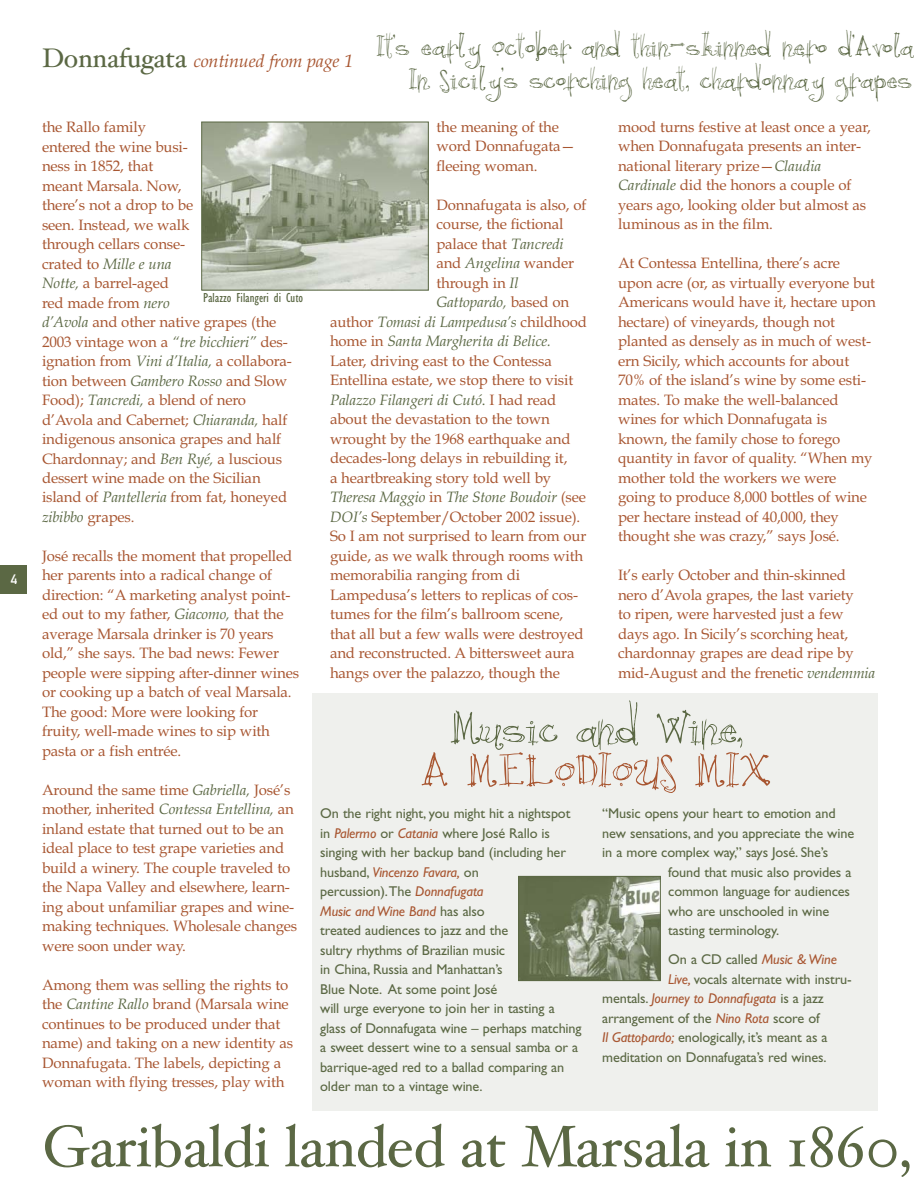
<style>
.page{position:relative;width:918px;height:1188px;background:#fff}
.page>*{position:absolute;margin:0;border:0;box-sizing:border-box;transform-origin:0 0}
.t1{font:64.5px "Cricket";letter-spacing:-.005em;color:#5b6844}
.t2{font:64.5px "Cricket";letter-spacing:-.005em;color:#a85631}
.t3{font:58.5px "Hoefler Text";letter-spacing:-.01em;color:#5b6844}
.t4{font:39px/33px "Cricket";color:#5b6844;text-align:right}
.t5{font:italic 18px "Book Antiqua";letter-spacing:-.01em;color:#a85631}
.t6{font:15px/19.5px "Book Antiqua";letter-spacing:-.01em;color:#a85631}
.t7{font:italic 15px "Book Antiqua";letter-spacing:-.01em;color:#5b6844}
.t8{font:14.25px/19.5px "Gill Sans";letter-spacing:-.01em;color:#5b6844}
.t9{font:italic 14.25px "Gill Sans";letter-spacing:-.01em;color:#a85631}
.t10{font:condensed 13.5px "Gill Sans";color:#5b6844}
.t11{font:13.5px "DIN Mittelschrift";color:#fff}
.s1{font-family:"Hoefler Text";font-style:normal;font-size:27px;color:#5b6844}
.s2{font-style:italic;color:#5b6844}
.s3{font-style:normal;color:#a85631}
.s4{font-style:normal}
.s5{font-style:italic;color:#a85631}
.s6{font-style:normal;color:#5b6844}
</style>
<div class="page">
<div style="left:0;top:566px;width:27px;height:28px;background:#5b6844"></div>
<img style="left:203px;top:124px;width:224px;height:165px">
<div style="left:201px;top:122px;width:228px;height:169px;border:1px solid #5b6844"></div>
<div style="left:312px;top:693px;width:566px;height:418px;background:#eff0ed"></div>
<img style="left:520px;top:878px;width:139px;height:101px">
<div style="left:518px;top:876px;width:143px;height:105px;border:1px solid #5b6844"></div>
<p class="t11" style="left:11px;top:574px;width:8px">4</p>
<p class="t5" style="left:42px;top:54px;width:313px"><span class="s1">Donnafugata</span> continued from page 1</p>
<h3 class="t4" style="left:376px;top:31px;width:539px">It’s early October and thin-skinned nero d’Avola<br>In Sicily’s scorching heat, chardonnay grapes</h3>
<p class="t6" style="left:42px;top:119px;width:251px">the Rallo family<br>entered the wine busi-<br>ness in 1852, that<br>meant Marsala. Now,<br>there’s not a drop to be<br>seen. Instead, we walk<br>through cellars conse-<br>crated to <span class="s2">Mille e una<br>Notte,</span> a barrel-aged<br>red made from <span class="s2">nero<br>d’Avola</span> and other native grapes (the<br>2003 vintage won a <span class="s2">“tre bicchieri”</span> des&shy;ignation from <span class="s2">Vini d’Italia,</span> a collabora&shy;tion between <span class="s2">Gambero Rosso</span> and Slow<br>Food); <span class="s2">Tancredi,</span> a blend of nero d’Avola and Cabernet; <span class="s2">Chiaranda,</span> half indigenous ansonica grapes and half<br>Chardonnay; and <span class="s2">Ben Ryé,</span> a luscious dessert wine made on the Sicilian island of <span class="s2">Pantelleria</span> from fat, honeyed <span class="s2">zibibbo</span> grapes.</p>
<p class="t6" style="left:42px;top:548px;width:259px">José recalls the moment that propelled her parents into a radical change of direction: “A marketing analyst point&shy;ed out to my father, <span class="s2">Giacomo,</span> that the average Marsala drinker is 70 years old,” she says. The bad news: Fewer people were sipping after-dinner wines or cooking up a batch of veal Marsala.<br>The good: More were looking for fruity, well-made wines to sip with pasta or a fish entrée.</p>
<p class="t6" style="left:42px;top:782px;width:257px">Around the same time <span class="s2">Gabriella,</span> José’s mother, inherited <span class="s2">Contessa Entellina,</span> an inland estate that turned out to be an ideal place to test grape varieties and build a winery. The couple traveled to the Napa Valley and elsewhere, learn&shy;ing about unfamiliar grapes and wine&shy;making techniques. Wholesale changes were soon under way.</p>
<p class="t6" style="left:42px;top:977px;width:253px">Among them was selling the rights to the <span class="s2">Cantine Rallo</span> brand (Marsala wine continues to be produced under that name) and taking on a new identity as Donnafugata. The labels, depicting a woman with flying tresses, play with</p>
<p class="t10" style="left:203px;top:292px;width:101px">Palazzo Filangeri di Cuto</p>
<p class="t6" style="left:436px;top:119px;width:141px">the meaning of the word Donnafugata— fleeing woman.</p>
<p class="t6" style="left:436px;top:197px;width:152px">Donnafugata is also, of</p>
<p class="t6" style="left:436px;top:216px;width:129px">course, the fictional</p>
<p class="t6" style="left:436px;top:236px;width:129px">palace that <span class="s2">Tancredi</span></p>
<p class="t6" style="left:436px;top:255px;width:139px">and <span class="s2">Angelina</span> wander</p>
<p class="t6" style="left:436px;top:275px;width:84px">through in <span class="s2">Il</span></p>
<p class="t7" style="left:436px;top:297px;width:134px">Gattopardo, <span class="s3">based on</span></p>
<p class="t7" style="left:330px;top:316px;width:258px"><span class="s3">author</span> Tomasi di Lampedusa’s <span class="s3">childhood</span></p>
<p class="t7" style="left:330px;top:336px;width:222px"><span class="s3">home in</span> Santa Margherita di Belice.</p>
<p class="t6" style="left:330px;top:353px;width:223px">Later, driving east to the Contessa</p>
<p class="t6" style="left:330px;top:372px;width:245px">Entellina estate, we stop there to visit</p>
<p class="t7" style="left:330px;top:394px;width:228px">Palazzo Filangeri di Cutó<span class="s4">.</span> <span class="s3">I had read</span></p>
<p class="t6" style="left:330px;top:411px;width:222px">about the devastation to the town</p>
<p class="t6" style="left:330px;top:431px;width:242px">wrought by the 1968 earthquake and</p>
<p class="t6" style="left:330px;top:450px;width:239px">decades-long delays in rebuilding it,</p>
<p class="t6" style="left:330px;top:470px;width:223px">a heartbreaking story told well by</p>
<p class="t7" style="left:330px;top:492px;width:258px">Theresa Maggio <span class="s3">in</span> The Stone Boudoir <span class="s3">(see</span></p>
<p class="t6" style="left:330px;top:509px;width:252px"><span class="s2">DOI’s</span> September/October 2002 issue).</p>
<p class="t6" style="left:330px;top:528px;width:258px">So I am not surprised to learn from our</p>
<p class="t6" style="left:330px;top:548px;width:255px">guide, as we walk through rooms with</p>
<p class="t6" style="left:330px;top:567px;width:192px">memorabilia ranging from di</p>
<p class="t6" style="left:330px;top:587px;width:250px">Lampedusa’s letters to replicas of cos-</p>
<p class="t6" style="left:330px;top:606px;width:235px">tumes for the film’s ballroom scene,</p>
<p class="t6" style="left:330px;top:626px;width:255px">that all but a few walls were destroyed</p>
<p class="t6" style="left:330px;top:645px;width:246px">and reconstructed. A bittersweet aura</p>
<p class="t6" style="left:330px;top:665px;width:231px">hangs over the palazzo, though the</p>
<p class="t6" style="left:618px;top:119px;width:254px">mood turns festive at least once a year, when Donnafugata presents an inter&shy;national literary prize—<span class="s2">Claudia Cardinale</span> did the honors a couple of years ago, looking older but almost as luminous as in the film.</p>
<p class="t6" style="left:618px;top:255px;width:259px">At Contessa Entellina, there’s acre upon acre (or, as virtually everyone but Americans would have it, hectare upon hectare) of vineyards, though not planted as densely as in much of west&shy;ern Sicily, which accounts for about 70% of the island’s wine by some esti&shy;mates. To make the well-balanced wines for which Donnafugata is known, the family chose to forego quantity in favor of quality. “When my mother told the workers we were going to produce 8,000 bottles of wine per hectare instead of 40,000, they thought she was crazy,” says José.</p>
<p class="t6" style="left:618px;top:567px;width:259px">It’s early October and thin-skinned nero d’Avola grapes, the last variety<br>to ripen, were harvested just a few days ago. In Sicily’s scorching heat, chardonnay grapes are dead ripe by mid-August and the frenetic <span class="s2">vendemmia</span></p>
<h1 class="t1" style="left:449px;top:695px;width:295px">Music and Wine,</h1>
<h1 class="t2" style="left:420px;top:737px;width:353px">A MELODIOUS MIX</h1>
<p class="t8" style="left:320px;top:805px;width:263px">On the right night, you might hit a nightspot in <span class="s5">Palermo</span> or <span class="s5">Catania</span> where José Rallo is singing with her backup band (including her husband, <span class="s5">Vincenzo Favara,</span> on<br>percussion).The <span class="s5">Donnafugata<br>Music and Wine Band</span> has also<br>treated audiences to jazz and the<br>sultry rhythms of Brazilian music<br>in China, Russia and Manhattan’s<br>Blue Note. At some point José<br>will urge everyone to join her in tasting a glass of Donnafugata wine – perhaps matching a sweet dessert wine to a sensual samba or a barrique-aged red to a ballad comparing an older man to a vintage wine.</p>
<p class="t8" style="left:602px;top:805px;width:235px">“Music opens your heart to emotion and</p>
<p class="t8" style="left:602px;top:825px;width:253px">new sensations, and you appreciate the wine</p>
<p class="t8" style="left:602px;top:844px;width:228px">in a more complex way,” says José. She’s</p>
<p class="t8" style="left:668px;top:864px;width:185px">found that music also provides a</p>
<p class="t8" style="left:668px;top:883px;width:183px">common language for audiences</p>
<p class="t8" style="left:668px;top:903px;width:162px">who are unschooled in wine</p>
<p class="t8" style="left:668px;top:922px;width:112px">tasting terminology.</p>
<p class="t8" style="left:668px;top:951px;width:170px">On a CD called <span class="s5">Music &amp; Wine</span></p>
<p class="t8" style="left:668px;top:971px;width:185px"><span class="s5">Live,</span> vocals alternate with instru-</p>
<p class="t9" style="left:602px;top:994px;width:223px"><span class="s6">mentals.</span> Journey to Donnafugata <span class="s6">is a jazz</span></p>
<p class="t8" style="left:602px;top:1010px;width:219px">arrangement of the <span class="s5">Nino Rota</span> score of</p>
<p class="t8" style="left:602px;top:1029px;width:227px"><span class="s5">Il Gattopardo;</span> enologically, it’s meant as a</p>
<p class="t8" style="left:602px;top:1049px;width:226px">meditation on Donnafugata’s red wines.</p>
<h2 class="t3" style="left:42px;top:1124px;width:871px">Garibaldi landed at Marsala in 1860,</h2>
</div>
